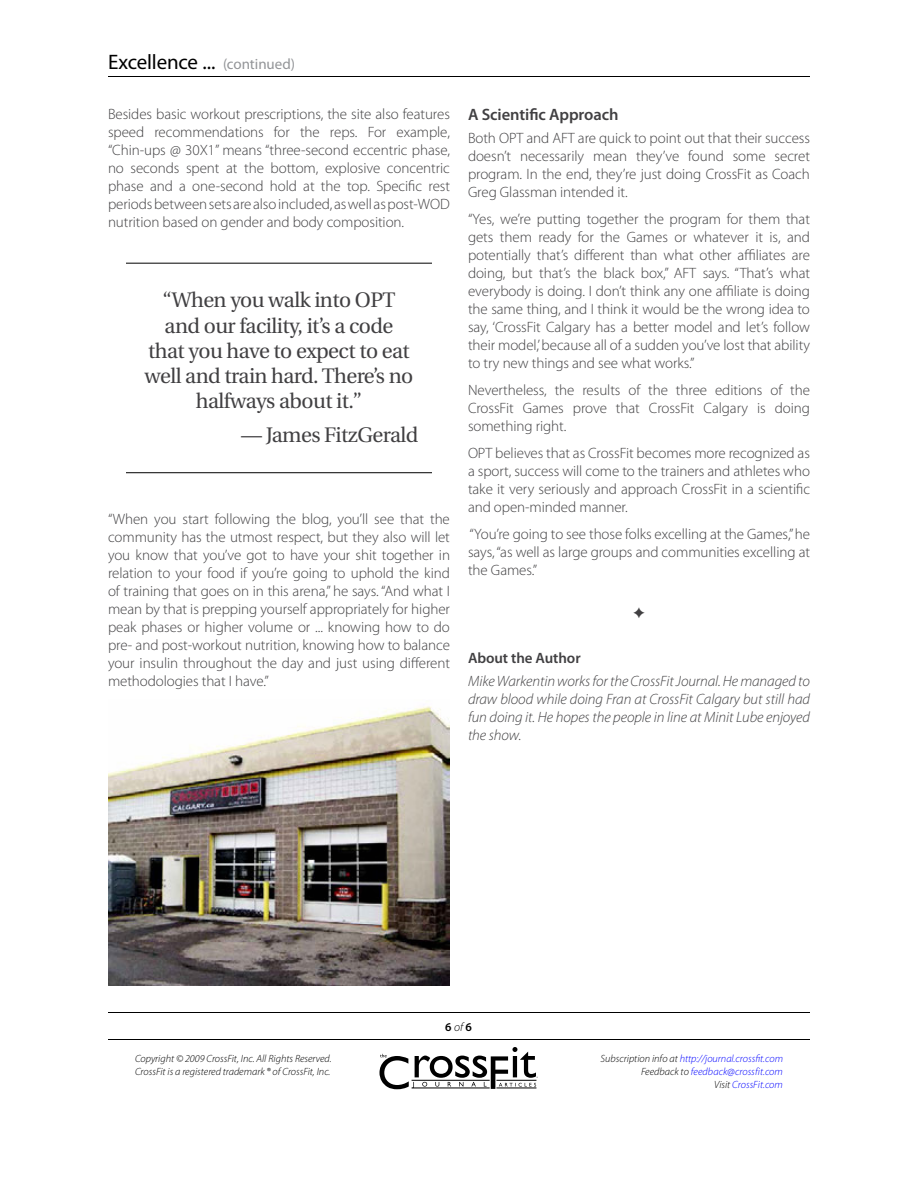
<style>
.page{position:relative;width:918px;height:1188px;background:#fff}
.page>*{position:absolute;margin:0;border:0;box-sizing:border-box;transform-origin:0 0}
.t1{font:21px/25.2px "Utopia";letter-spacing:-.025em;color:#414042;text-align:center}
.t2{font:21px "Myriad Pro";letter-spacing:-.005em;color:#000}
.t3{font:600 16.5px "Myriad Pro";letter-spacing:-.005em;color:#414042}
.t4{font:300 15px/18px "Myriad Pro";letter-spacing:-.005em;color:#414042;text-align:justify}
.t5{font:italic 300 15px/18px "Myriad Pro";letter-spacing:-.005em;color:#414042;text-align:justify}
.t6{font:600 15px "Myriad Pro";letter-spacing:-.005em;color:#414042}
.t7{font:600 12px "Myriad Pro";color:#000}
.t8{font:italic 300 10.5px/12.6px "Myriad Pro";color:#00f;text-align:right}
.t9{font:italic 300 10.5px/12.6px "Myriad Pro";color:#000}
.s1{font-size:15px;color:#939598}
.s2{font-weight:300;font-style:italic}
.s3{color:#000}
</style>
<div class="page">
<svg style="left:379px;top:1047px;width:159px;height:42px"></svg>
<hr style="left:108px;top:1012px;width:702px;height:1px;background:#000">
<hr style="left:108px;top:1039px;width:702px;height:1px;background:#000">
<hr style="left:108px;top:76px;width:702px;height:1px;background:#000">
<hr style="left:126px;top:263px;width:306px;height:1px;background:#000">
<hr style="left:126px;top:472px;width:306px;height:1px;background:#000">
<img style="left:108px;top:706px;width:342px;height:280px">
<h1 class="t2" style="left:108px;top:50px;width:189px">Excellence ... <span class="s1">(continued)</span></h1>
<p class="t4" style="left:108px;top:106px;width:344px">Besides basic workout prescriptions, the site also features speed recommendations for the reps. For example, “Chin-ups @ 30X1” means “three-second eccentric phase, no seconds spent at the bottom, explosive concentric phase and a one-second hold at the top. Specific rest periods between sets are also included, as well as post-WOD nutrition based on gender and body composition.</p>
<h1 class="t1" style="left:145px;top:288px;width:270px">“When you walk into OPT and our facility, it’s a code that you have to expect to eat well and train hard. There’s no halfways about it.”</h1>
<h1 class="t1" style="left:241px;top:423px;width:179px">— James FitzGerald</h1>
<p class="t4" style="left:108px;top:511px;width:344px">“When you start following the blog, you’ll see that the community has the utmost respect, but they also will let you know that you’ve got to have your shit together in relation to your food if you’re going to uphold the kind of training that goes on in this arena,” he says. “And what I mean by that is prepping yourself appropriately for higher peak phases or higher volume or ... knowing how to do pre- and post-workout nutrition, knowing how to balance your insulin throughout the day and just using different methodologies that I have.”</p>
<p class="t3" style="left:468px;top:106px;width:152px">A Scientific Approach</p>
<p class="t4" style="left:468px;top:129px;width:344px">Both OPT and AFT are quick to point out that their success doesn’t necessarily mean they’ve found some secret program. In the end, they’re just doing CrossFit as Coach Greg Glassman intended it.</p>
<p class="t4" style="left:468px;top:210px;width:344px">“Yes, we’re putting together the program for them that gets them ready for the Games or whatever it is, and potentially that’s different than what other affiliates are doing, but that’s the black box,” AFT says. “That’s what everybody is doing. I don’t think any one affiliate is doing the same thing, and I think it would be the wrong idea to say, ‘CrossFit Calgary has a better model and let’s follow their model,’ because all of a sudden you’ve lost that ability to try new things and see what works.”</p>
<p class="t4" style="left:468px;top:381px;width:344px">Nevertheless, the results of the three editions of the CrossFit Games prove that CrossFit Calgary is doing something right.</p>
<p class="t4" style="left:468px;top:444px;width:344px">OPT believes that as CrossFit becomes more recognized as a sport, success will come to the trainers and athletes who take it very seriously and approach CrossFit in a scientific and open-minded manner.</p>
<p class="t4" style="left:468px;top:525px;width:344px">“You’re going to see those folks excelling at the Games,” he says, “as well as large groups and communities excelling at the Games.”</p>
<p class="t6" style="left:468px;top:650px;width:114px">About the Author</p>
<p class="t5" style="left:468px;top:672px;width:344px">Mike Warkentin works for the CrossFit Journal. He managed to draw blood while doing Fran at CrossFit Calgary but still had fun doing it. He hopes the people in line at Minit Lube enjoyed the show.</p>
<p class="t7" style="left:445px;top:1020px;width:28px">6 <span class="s2">of</span> 6</p>
<p class="t9" style="left:135px;top:1053px;width:198px">Copyright © 2009 CrossFit, Inc. All Rights Reserved.<br>CrossFit is a registered trademark ® of CrossFit, Inc.</p>
<p class="t8" style="left:601px;top:1053px;width:184px"><span class="s3">Subscription info at</span> http://journal.crossfit.com<br><span class="s3">Feedback to</span> feedback@crossfit.com<br><span class="s3">Visit</span> CrossFit.com</p>
</div>
